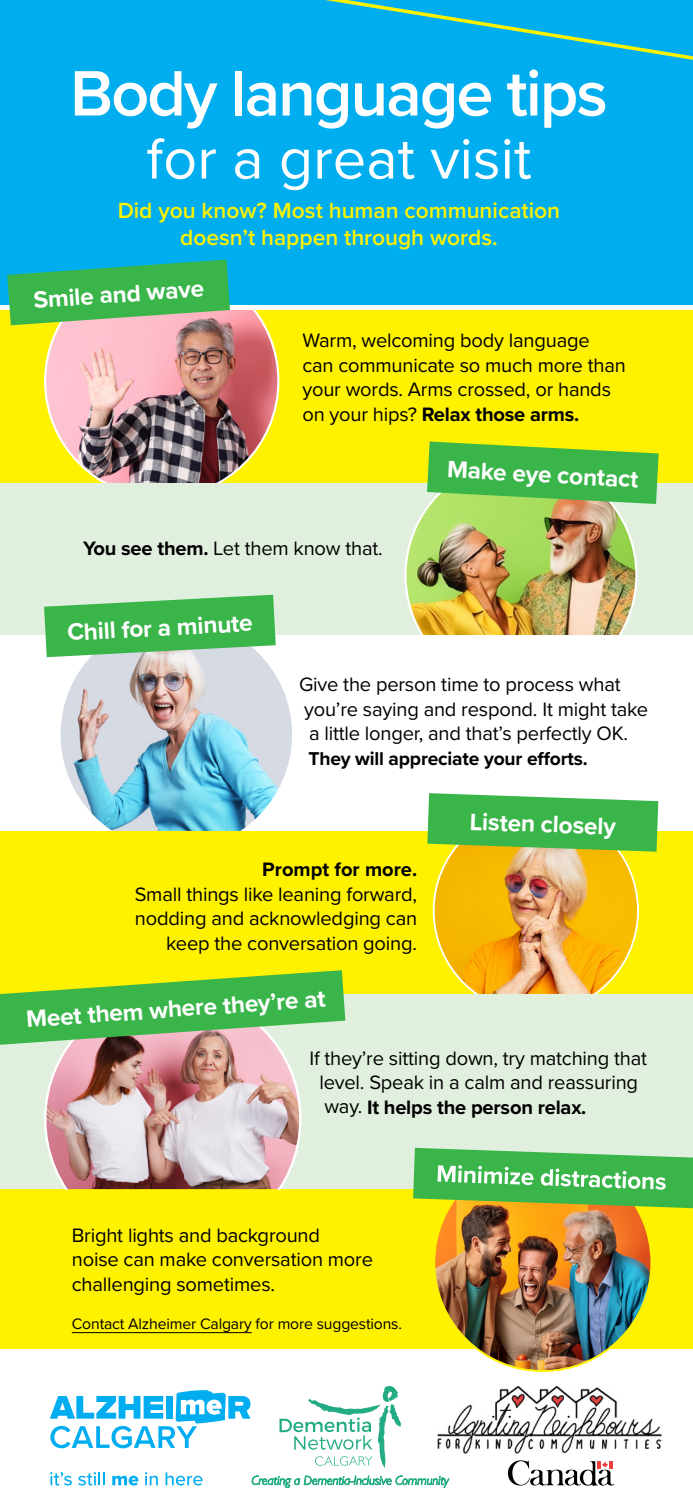
<style>
.page{position:relative;width:693px;height:1512px;background:#fff}
.page>*{position:absolute;margin:0;border:0;box-sizing:border-box;transform-origin:0 0}
.t1{font:600 66.5px "Proxima Nova";letter-spacing:-.03em;color:#fff}
.t2{font:59.5px "Proxima Nova";color:#fff}
.t3{font:700 24.5px "Proxima Nova";color:#fff}
.t4{font:600 22.75px/26.2px "Proxima Nova";color:#fff200;text-align:center}
.t5{font:20.12px/24.5px "Proxima Nova";letter-spacing:-.01em;color:#000}
.t6{font:700 20.12px "Proxima Nova";color:#000}
.t7{font:700 19.25px "Proxima Nova";letter-spacing:-.01em;color:#000}
.t8{font:15.75px "Proxima Nova";letter-spacing:-.01em;color:#000}
.s1{font-weight:700}
</style>
<div class="page">
<div style="left:0;top:1189px;width:693px;height:159px;background:#fff200"></div>
<div style="left:0;top:0;width:693px;height:305px;background:#00aeef"></div>
<div style="left:0;top:310px;width:693px;height:174px;background:#fff200"></div>
<div style="left:0;top:830px;width:693px;height:178px;background:#fff200"></div>
<div style="left:0;top:995px;width:693px;height:194px;background:#e1f0de"></div>
<img style="left:44px;top:1045px;width:257px;height:144px">
<div style="left:0;top:623px;width:693px;height:208px;background:#fff"></div>
<img style="left:46px;top:657px;width:246px;height:174px">
<div style="left:0;top:483px;width:693px;height:152px;background:#e1f0de"></div>
<img style="left:7px;top:260px;width:272px;height:223px">
<img style="left:404px;top:442px;width:255px;height:193px">
<svg style="left:427px;top:793px;width:231px;height:202px"></svg>
<svg style="left:44px;top:595px;width:232px;height:62px;background:#59bf67"></svg>
<img style="left:434px;top:1154px;width:217px;height:217px;border-radius:109px">
<svg style="left:413px;top:1148px;width:280px;height:60px;background:#68c062"></svg>
<svg style="left:0;top:970px;width:345px;height:75px"></svg>
<img style="left:437px;top:1386px;width:225px;height:68px">
<svg style="left:50px;top:1390px;width:200px;height:58px"></svg>
<svg style="left:50px;top:1472px;width:22px;height:14px"></svg>
<svg style="left:78px;top:1472px;width:27px;height:14px"></svg>
<svg style="left:112px;top:1476px;width:26px;height:10px"></svg>
<svg style="left:145px;top:1472px;width:13px;height:13px"></svg>
<svg style="left:166px;top:1472px;width:37px;height:14px"></svg>
<svg style="left:252px;top:1475px;width:198px;height:13px"></svg>
<svg style="left:280px;top:1386px;width:121px;height:82px"></svg>
<svg style="left:508px;top:1460px;width:106px;height:26px"></svg>
<svg style="left:326px;top:0;width:367px;height:60px"></svg>
<hr style="left:72px;top:1332px;width:180px;height:1px;background:#000">
<h1 class="t1" style="left:70px;top:44px;width:539px">Body language tips</h1>
<h2 class="t2" style="left:146px;top:114px;width:387px">for a great visit</h2>
<p class="t4" style="left:118px;top:197px;width:444px">Did you know? Most human communication doesn’t happen through words.</p>
<p class="t3" style="left:32px;top:282px;width:172px;rotate:-4deg">Smile and wave</p>
<p class="t5" style="left:302px;top:327px;width:325px">Warm, welcoming body language can communicate so much more than your words. Arms crossed, or hands on your hips? <span class="s1">Relax those arms.</span></p>
<p class="t5" style="left:83px;top:535px;width:301px"><span class="s1">You see them.</span> Let them know that.</p>
<p class="t3" style="left:66px;top:614px;width:187px;rotate:-3deg">Chill for a minute</p>
<p class="t3" style="left:448px;top:451px;width:193px;rotate:3deg">Make eye contact</p>
<p class="t5" style="left:299px;top:671px;width:351px">Give the person time to process what you’re saying and respond. It might take a little longer, and that’s perfectly OK.</p>
<p class="t7" style="left:308px;top:744px;width:281px">They will appreciate your efforts.</p>
<p class="t6" style="left:262px;top:855px;width:156px">Prompt for more.</p>
<p class="t5" style="left:135px;top:881px;width:284px;text-align:right">Small things like leaning forward, nodding and acknowledging can keep the conversation going.</p>
<p class="t3" style="left:25px;top:1001px;width:301px;rotate:-4deg">Meet them where they’re at</p>
<p class="t3" style="left:470px;top:803px;width:148px;rotate:2deg">Listen closely</p>
<p class="t5" style="left:319px;top:1045px;width:329px;text-indent:-10px">If they’re sitting down, try matching that level. Speak in a calm and reassuring way. <span class="s1">It helps the person relax.</span></p>
<p class="t5" style="left:72px;top:1222px;width:303px">Bright lights and background<br>noise can make conversation more challenging sometimes.</p>
<p class="t8" style="left:72px;top:1312px;width:332px">Contact Alzheimer Calgary for more suggestions.</p>
</div>
